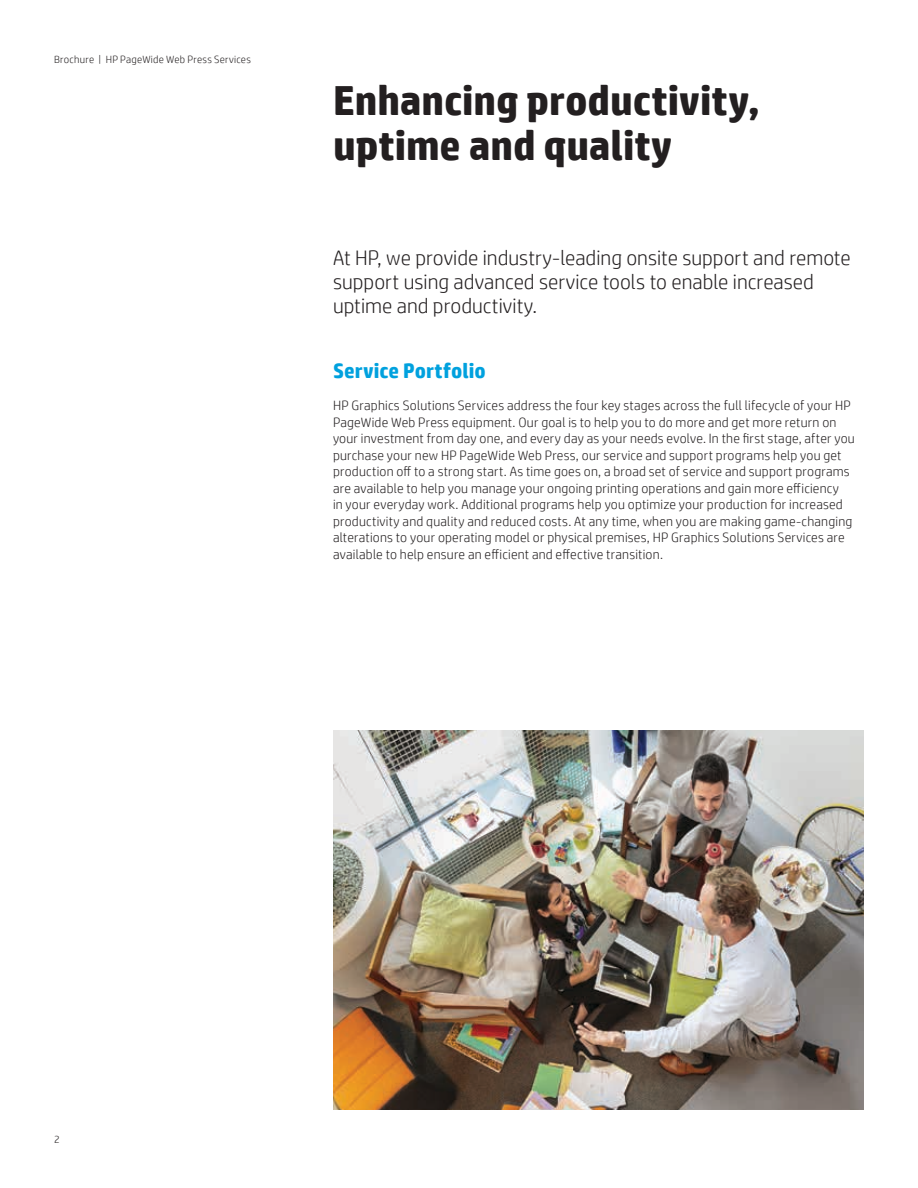
<style>
.page{position:relative;width:918px;height:1188px;background:#fff}
.page>*{position:absolute;margin:0;border:0;box-sizing:border-box;transform-origin:0 0}
.t1{font:700 42px/45px "HP Simplified";letter-spacing:-.005em;color:#231f20}
.t2{font:300 21px/24px "HP Simplified";color:#231f20}
.t3{font:700 21px "HP Simplified";color:#00a1de}
.t4{font:300 13.5px/16.5px "HP Simplified";letter-spacing:.015em;color:#231f20}
.t5{font:300 10.5px "HP Simplified";letter-spacing:.025em;color:#231f20}
</style>
<div class="page">
<img style="left:333px;top:730px;width:531px;height:379px">
<p class="t5" style="left:54px;top:52px;width:198px">Brochure | HP PageWide Web Press Services</p>
<h1 class="t1" style="left:333px;top:78px;width:429px">Enhancing productivity, uptime and quality</h1>
<h2 class="t2" style="left:333px;top:245px;width:519px">At HP, we provide industry-leading onsite support and remote support using advanced service tools to enable increased uptime and productivity.</h2>
<h2 class="t3" style="left:333px;top:357px;width:154px">Service Portfolio</h2>
<p class="t4" style="left:333px;top:397px;width:523px">HP Graphics Solutions Services address the four key stages across the full lifecycle of your HP PageWide Web Press equipment. Our goal is to help you to do more and get more return on your investment from day one, and every day as your needs evolve. In the first stage, after you purchase your new HP PageWide Web Press, our service and support programs help you get production off to a strong start. As time goes on, a broad set of service and support programs are available to help you manage your ongoing printing operations and gain more efficiency<br>in your everyday work. Additional programs help you optimize your production for increased productivity and quality and reduced costs. At any time, when you are making game-changing alterations to your operating model or physical premises, HP Graphics Solutions Services are available to help ensure an efficient and effective transition.</p>
<p class="t5" style="left:54px;top:1132px;width:7px">2</p>
</div>
